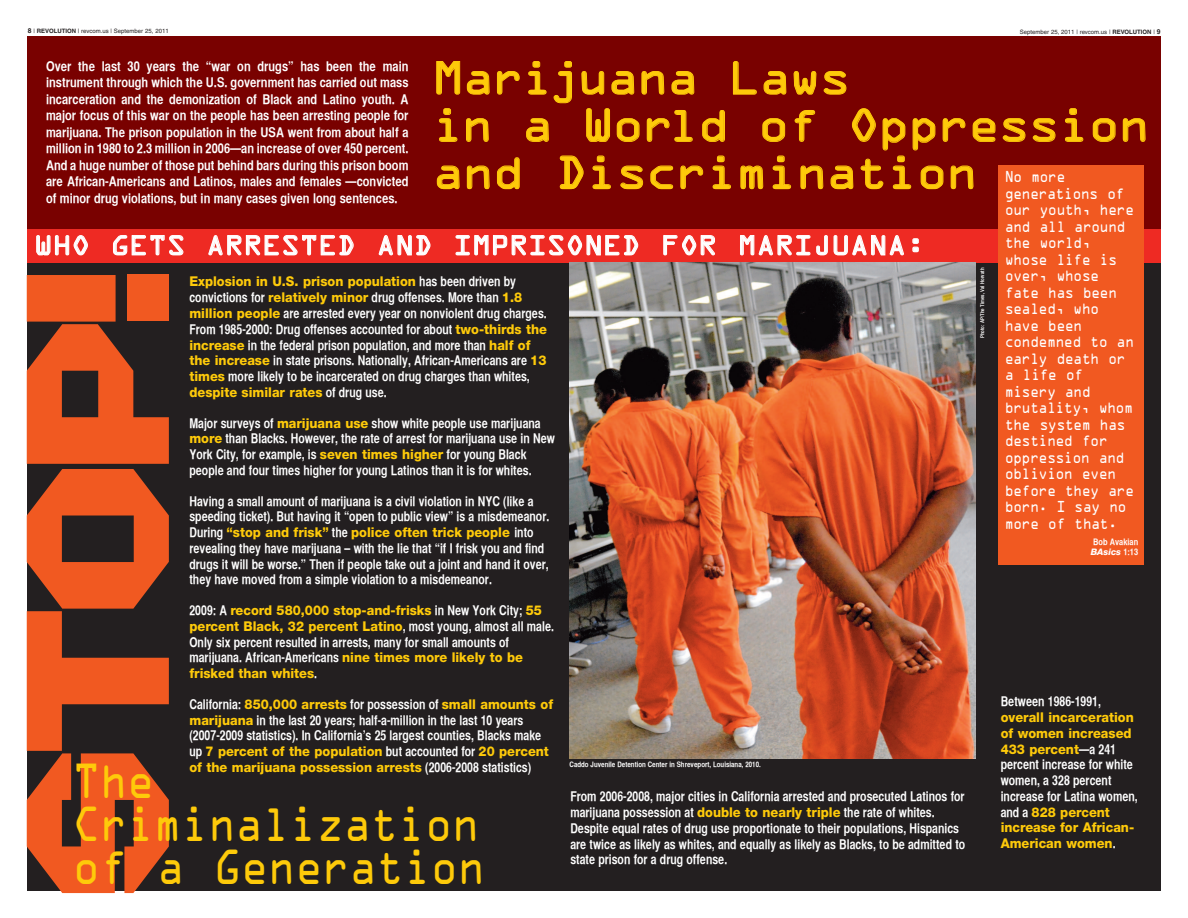
<style>
.page{position:relative;width:1188px;height:918px;background:#fff}
.page>*{position:absolute;margin:0;border:0;box-sizing:border-box;transform-origin:0 0}
.t1{font:197.4px "World Three";color:#f15921;scale:1.31 1}
.t2{font:44.25px/42.8px "OCRA Std";letter-spacing:-.04em;color:#feca0a;scale:.9 1}
.t3{font:42px/47.2px "OCRA Std";letter-spacing:-.07em;color:#feca0a;scale:1.1 1}
.t4{font:24.75px "OCRA Std";letter-spacing:-.02em;color:#fff;scale:1.08 1}
.t5{font:14.25px/16.5px "OCRA Std";letter-spacing:-.06em;color:#fff;scale:.9 1}
.t6{font:13.5px/15.8px "Helvetica CY Bold";color:#fff;scale:.95 1}
.t7{font:800 13.5px/15.8px "Helvetica Neue";color:#feca0a;scale:.95 1}
.t8{font:13.5px/16.5px "Helvetica CY Bold";color:#fff;text-align:justify}
.t9{font:9px "Helvetica CY Bold";color:#fff}
.t10{font:italic 800 9px "Helvetica Neue";color:#fff}
.t11{font:7.5px "Helvetica CY Bold";color:#fff}
.t12{font:6px "Helvetica";color:#231f20}
.t13{font:5.25px "Helvetica CY Bold";color:#fff}
.s1{font-weight:700;font-size:6.75px}
.s2{font-weight:700}
.s3{font-family:"Helvetica CY Bold";font-weight:400;font-style:normal}
.s4{font-family:"Helvetica CY Bold";font-weight:400;color:#fff}
.s5{font-family:"Helvetica Neue";font-weight:800;color:#feca0a}
.s6{font-family:"Helvetica CY Bold";font-weight:400;font-style:italic;color:#fff}
</style>
<div class="page">
<div style="left:27px;top:36px;width:1133px;height:855px;background:#790100"></div>
<div style="left:27px;top:261px;width:1134px;height:630px;background:#231f20"></div>
<svg style="left:436px;top:61px;width:24px;height:34px"></svg>
<svg style="left:467px;top:71px;width:22px;height:24px"></svg>
<svg style="left:497px;top:71px;width:23px;height:24px"></svg>
<svg style="left:528px;top:61px;width:19px;height:34px"></svg>
<svg style="left:553px;top:61px;width:19px;height:43px"></svg>
<svg style="left:581px;top:71px;width:24px;height:24px"></svg>
<svg style="left:611px;top:71px;width:23px;height:24px"></svg>
<svg style="left:641px;top:71px;width:24px;height:24px"></svg>
<svg style="left:671px;top:71px;width:23px;height:24px"></svg>
<svg style="left:733px;top:61px;width:24px;height:34px"></svg>
<svg style="left:763px;top:71px;width:23px;height:24px"></svg>
<svg style="left:793px;top:71px;width:24px;height:24px"></svg>
<svg style="left:823px;top:71px;width:24px;height:24px"></svg>
<svg style="left:439px;top:108px;width:19px;height:34px"></svg>
<svg style="left:466px;top:118px;width:23px;height:24px"></svg>
<svg style="left:526px;top:118px;width:23px;height:24px"></svg>
<svg style="left:586px;top:108px;width:24px;height:34px"></svg>
<svg style="left:617px;top:118px;width:23px;height:24px"></svg>
<svg style="left:647px;top:110px;width:46px;height:32px"></svg>
<svg style="left:702px;top:110px;width:23px;height:32px"></svg>
<svg style="left:762px;top:118px;width:23px;height:24px"></svg>
<svg style="left:794px;top:110px;width:21px;height:32px"></svg>
<svg style="left:1002px;top:118px;width:24px;height:24px"></svg>
<svg style="left:1033px;top:118px;width:23px;height:24px"></svg>
<svg style="left:1065px;top:108px;width:19px;height:34px"></svg>
<svg style="left:1093px;top:118px;width:23px;height:24px"></svg>
<svg style="left:1123px;top:118px;width:23px;height:24px"></svg>
<svg style="left:437px;top:165px;width:22px;height:25px"></svg>
<svg style="left:467px;top:165px;width:23px;height:24px"></svg>
<svg style="left:497px;top:157px;width:23px;height:32px"></svg>
<svg style="left:560px;top:155px;width:24px;height:34px"></svg>
<svg style="left:592px;top:155px;width:19px;height:34px"></svg>
<svg style="left:620px;top:165px;width:23px;height:25px"></svg>
<svg style="left:650px;top:165px;width:23px;height:25px"></svg>
<svg style="left:680px;top:165px;width:23px;height:24px"></svg>
<svg style="left:712px;top:155px;width:19px;height:34px"></svg>
<svg style="left:740px;top:165px;width:23px;height:24px"></svg>
<svg style="left:772px;top:155px;width:19px;height:34px"></svg>
<svg style="left:800px;top:165px;width:24px;height:24px"></svg>
<svg style="left:830px;top:108px;width:166px;height:82px"></svg>
<div style="left:27px;top:229px;width:1133px;height:33px;background:#ee2a23"></div>
<svg style="left:36px;top:235px;width:52px;height:21px"></svg>
<svg style="left:113px;top:235px;width:71px;height:21px"></svg>
<svg style="left:208px;top:235px;width:146px;height:21px"></svg>
<svg style="left:378px;top:235px;width:53px;height:21px"></svg>
<svg style="left:455px;top:235px;width:184px;height:21px"></svg>
<svg style="left:663px;top:235px;width:52px;height:21px"></svg>
<svg style="left:740px;top:235px;width:164px;height:21px"></svg>
<svg style="left:912px;top:238px;width:7px;height:15px"></svg>
<div style="left:999px;top:165px;width:145px;height:399px;background:#f15921"></div>
<img style="left:570px;top:262px;width:406px;height:496px">
<div style="left:127px;top:275px;width:41px;height:46px;background:#f15921"></div>
<p class="t12" style="left:28px;top:27px;width:142px"><span class="s1">8</span> | <span class="s2">REVOLUTION</span> | revcom.us | September 25, 2011</p>
<p class="t12" style="left:1020px;top:28px;width:102px">September 25, 2011 | revcom.us | <span class="s2">REVOLUTION</span></p>
<p class="t12" style="left:1153px;top:28px;width:9px">| <span class="s1">9</span></p>
<h3 class="t3" style="left:432px;top:58px;width:655px">Marijuana Laws<br>in a World of Oppression and Discrimination</h3>
<p class="t8" style="left:46px;top:57px;width:364px">Over the last 30 years the “war on drugs” has been the main instrument through which the U.S. government has carried out mass incarceration and the demonization of Black and Latino youth. A major focus of this war on the people has been arresting people for marijuana. The prison population in the USA went from about half a million in 1980 to 2.3 million in 2006—an increase of over 450 percent.<br>And a huge number of those put behind bars during this prison boom are African-Americans and Latinos, males and females —convicted of minor drug violations, but in many cases given long sentences.</p>
<p class="t5" style="left:1005px;top:170px;width:145px">No more generations of our youth, here and all around the world, whose life is over, whose fate has been sealed, who have been condemned to an early death or a life of misery and brutality, whom the system has destined for oppression and oblivion even before they are born. I say no more of that.</p>
<p class="t9" style="left:1093px;top:536px;width:46px">Bob Avakian</p>
<p class="t10" style="left:1091px;top:546px;width:49px">BAsics <span class="s3">1:13</span></p>
<h3 class="t4" style="left:34px;top:234px;width:827px">WHO GETS ARRESTED AND IMPRISONED FOR MARIJUANA:</h3>
<p class="t13" style="left:979px;top:338px;width:72px;rotate:-90deg">Photo: AP/The Times, Val Horvath</p>
<h1 class="t1" style="left:-18px;top:905px;width:491px;rotate:-90deg">STOP!</h1>
<p class="t7" style="left:189px;top:274px;width:345px">Explosion in U.S. prison population <span class="s4">has been driven by</span></p>
<p class="t6" style="left:189px;top:289px;width:378px">convictions for <span class="s5">relatively minor</span> drug offenses. More than <span class="s5">1.8 million people</span> are arrested every year on nonviolent drug charges.<br>From 1985-2000: Drug offenses accounted for about <span class="s5">two-thirds the increase</span> in the federal prison population, and more than <span class="s5">half of the increase</span> in state prisons. Nationally, African-Americans are <span class="s5">13 times</span> more likely to be incarcerated on drug charges than whites,</p>
<p class="t7" style="left:189px;top:384px;width:209px">despite similar rates <span class="s4">of drug use.</span></p>
<p class="t6" style="left:189px;top:415px;width:386px">Major surveys of <span class="s5">marijuana use</span> show white people use marijuana <span class="s5">more</span> than Blacks. However, the rate of arrest for marijuana use in New York City, for example, is <span class="s5">seven times higher</span> for young Black people and four times higher for young Latinos than it is for whites.</p>
<p class="t6" style="left:189px;top:493px;width:380px">Having a small amount of marijuana is a civil violation in NYC (like a speeding ticket). But having it “open to public view” is a misdemeanor.</p>
<p class="t7" style="left:189px;top:524px;width:364px"><span class="s4">During</span> “stop and frisk” <span class="s4">the</span> police often trick people <span class="s4">into</span></p>
<p class="t6" style="left:189px;top:540px;width:380px">revealing they have marijuana – with the lie that “if I frisk you and find drugs it will be worse.” Then if people take out a joint and hand it over, they have moved from a simple violation to a misdemeanor.</p>
<p class="t7" style="left:189px;top:602px;width:385px"><span class="s4">2009: A</span> record 580,000 stop-and-frisks <span class="s4">in New York City;</span> 55 percent Black, 32 percent Latino<span class="s4">, most young, almost all male.</span></p>
<p class="t6" style="left:189px;top:634px;width:353px">Only six percent resulted in arrests, many for small amounts of marijuana. African-Americans <span class="s5">nine times more likely to be</span></p>
<p class="t7" style="left:189px;top:665px;width:136px">frisked than whites<span class="s4">.</span></p>
<p class="t7" style="left:189px;top:696px;width:384px"><span class="s4">California:</span> 850,000 arrests <span class="s4">for possession of</span> small amounts of</p>
<p class="t6" style="left:189px;top:712px;width:372px"><span class="s5">marijuana</span> in the last 20 years; half-a-million in the last 10 years (2007-2009 statistics). In California’s 25 largest counties, Blacks make</p>
<p class="t7" style="left:189px;top:743px;width:380px"><span class="s4">up</span> 7 percent of the population <span class="s4">but accounted for</span> 20 percent of the marijuana possession arrests <span class="s4">(2006-2008 statistics)</span></p>
<p class="t6" style="left:1001px;top:694px;width:107px">Between 1986-1991,</p>
<p class="t7" style="left:1001px;top:709px;width:142px">overall incarceration of women increased<br>433 percent<span class="s6">—</span><span class="s4">a 241</span></p>
<p class="t6" style="left:1001px;top:757px;width:146px">percent increase for white women, a 328 percent increase for Latina women,</p>
<p class="t7" style="left:1001px;top:804px;width:142px"><span class="s4">and a</span> 828 percent increase for African-</p>
<h2 class="t2" style="left:72px;top:764px;width:461px">The<br>Criminalization of a Generation</h2>
<p class="t11" style="left:570px;top:760px;width:193px">Caddo Juvenile Detention Center in Shreveport, Louisiana, 2010.</p>
<p class="t6" style="left:570px;top:788px;width:417px">From 2006-2008, major cities in California arrested and prosecuted Latinos for marijuana possession at <span class="s5">double to nearly triple</span> the rate of whites.<br>Despite equal rates of drug use proportionate to their populations, Hispanics are twice as likely as whites, and equally as likely as Blacks, to be admitted to state prison for a drug offense.</p>
<p class="t7" style="left:1001px;top:835px;width:123px">American women<span class="s4">.</span></p>
</div>
